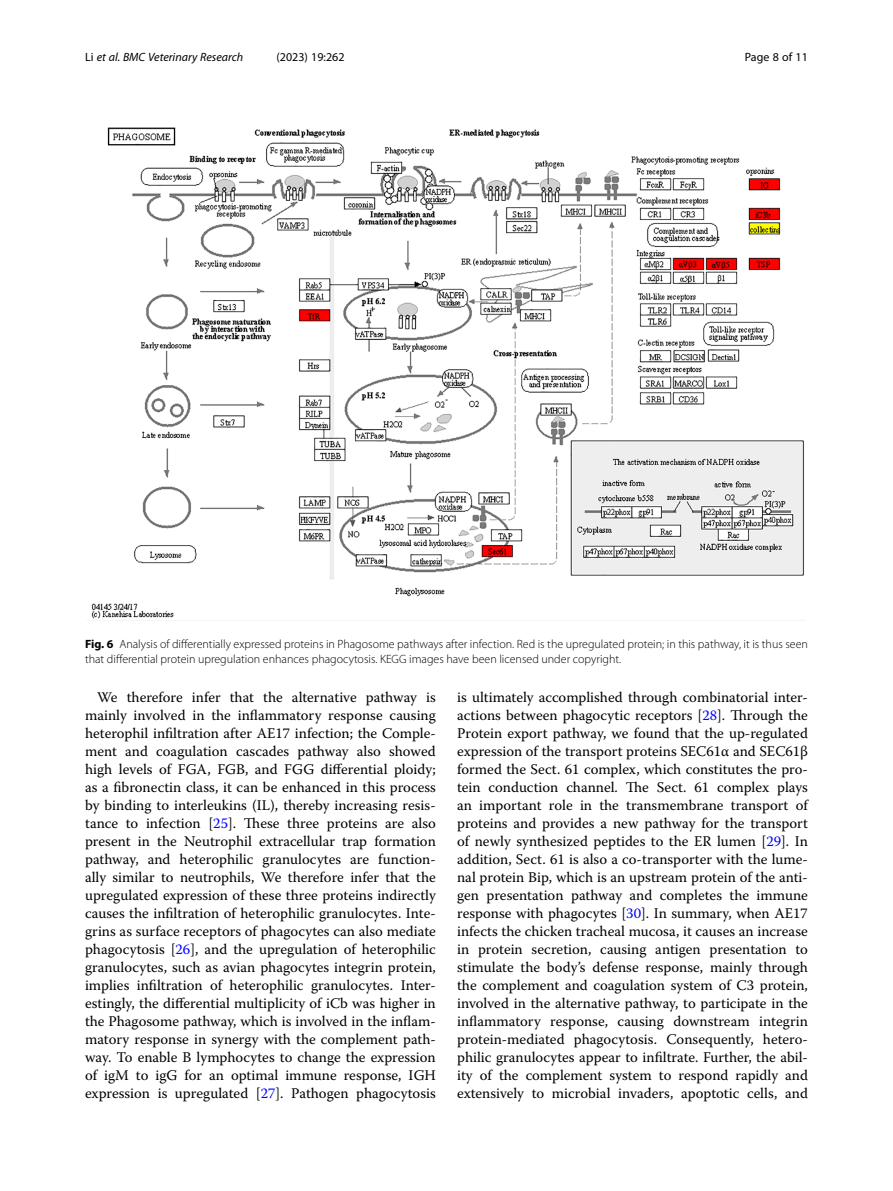
<style>
.page{position:relative;width:893px;height:1191px;background:#fff}
.page>*{position:absolute;margin:0;border:0;box-sizing:border-box;transform-origin:0 0}
.Body_Text_Indent{font:14.7px/18px "Warnock Pro";color:#000;text-align:justify}
.Figure_Caption{font:300 12px/15px "Myriad Pro";color:#000}
.t1{font:italic 12px "Myriad Pro";color:#000}
.t2{font:12px "Myriad Pro";color:#000}
.s1{font-style:normal}
.s2{font-weight:700}
.s3{color:#00f}
</style>
<div class="page">
<img style="left:91px;top:127px;width:713px;height:492px">
<p class="t1" style="left:85px;top:50px;width:160px"><span class="s1">Li</span> et al. BMC Veterinary Research</p>
<p class="t2" style="left:276px;top:50px;width:70px">(2023) 19:262</p>
<p class="t2" style="left:745px;top:50px;width:65px">Page 8 of 11</p>
<p class="Figure_Caption" style="left:85px;top:636px;width:724px"><span class="s2">Fig. 6</span> Analysis of differentially expressed proteins in Phagosome pathways after infection. Red is the upregulated protein; in this pathway, it is thus seen that differential protein upregulation enhances phagocytosis. KEGG images have been licensed under copyright.</p>
<p class="Body_Text_Indent" style="left:85px;top:688px;width:352px;text-indent:12px">We therefore infer that the alternative pathway is mainly involved in the inflammatory response causing heterophil infiltration after AE17 infection; the Comple&shy;ment and coagulation cascades pathway also showed high levels of FGA, FGB, and FGG differential ploidy; as a fibronectin class, it can be enhanced in this process by binding to interleukins (IL), thereby increasing resis&shy;tance to infection [<span class="s3">25</span>]. These three proteins are also present in the Neutrophil extracellular trap formation pathway, and heterophilic granulocytes are function&shy;ally similar to neutrophils, We therefore infer that the upregulated expression of these three proteins indirectly causes the infiltration of heterophilic granulocytes. Inte&shy;grins as surface receptors of phagocytes can also mediate phagocytosis [<span class="s3">26</span>], and the upregulation of heterophilic granulocytes, such as avian phagocytes integrin protein, implies infiltration of heterophilic granulocytes. Inter&shy;estingly, the differential multiplicity of iCb was higher in the Phagosome pathway, which is involved in the inflam&shy;matory response in synergy with the complement path&shy;way. To enable B lymphocytes to change the expression of igM to igG for an optimal immune response, IGH expression is upregulated [<span class="s3">27</span>]. Pathogen phagocytosis</p>
<p class="Body_Text_Indent" style="left:457px;top:688px;width:352px">is ultimately accomplished through combinatorial inter&shy;actions between phagocytic receptors [<span class="s3">28</span>]. Through the Protein export pathway, we found that the up-regulated expression of the transport proteins SEC61α and SEC61β formed the Sect. 61 complex, which constitutes the pro&shy;tein conduction channel. The Sect. 61 complex plays an important role in the transmembrane transport of proteins and provides a new pathway for the transport of newly synthesized peptides to the ER lumen [<span class="s3">29</span>]. In addition, Sect. 61 is also a co-transporter with the lume&shy;nal protein Bip, which is an upstream protein of the anti&shy;gen presentation pathway and completes the immune response with phagocytes [<span class="s3">30</span>]. In summary, when AE17 infects the chicken tracheal mucosa, it causes an increase in protein secretion, causing antigen presentation to stimulate the body’s defense response, mainly through the complement and coagulation system of C3 protein, involved in the alternative pathway, to participate in the inflammatory response, causing downstream integrin protein-mediated phagocytosis. Consequently, hetero&shy;philic granulocytes appear to infiltrate. Further, the abil&shy;ity of the complement system to respond rapidly and extensively to microbial invaders, apoptotic cells, and</p>
</div>
